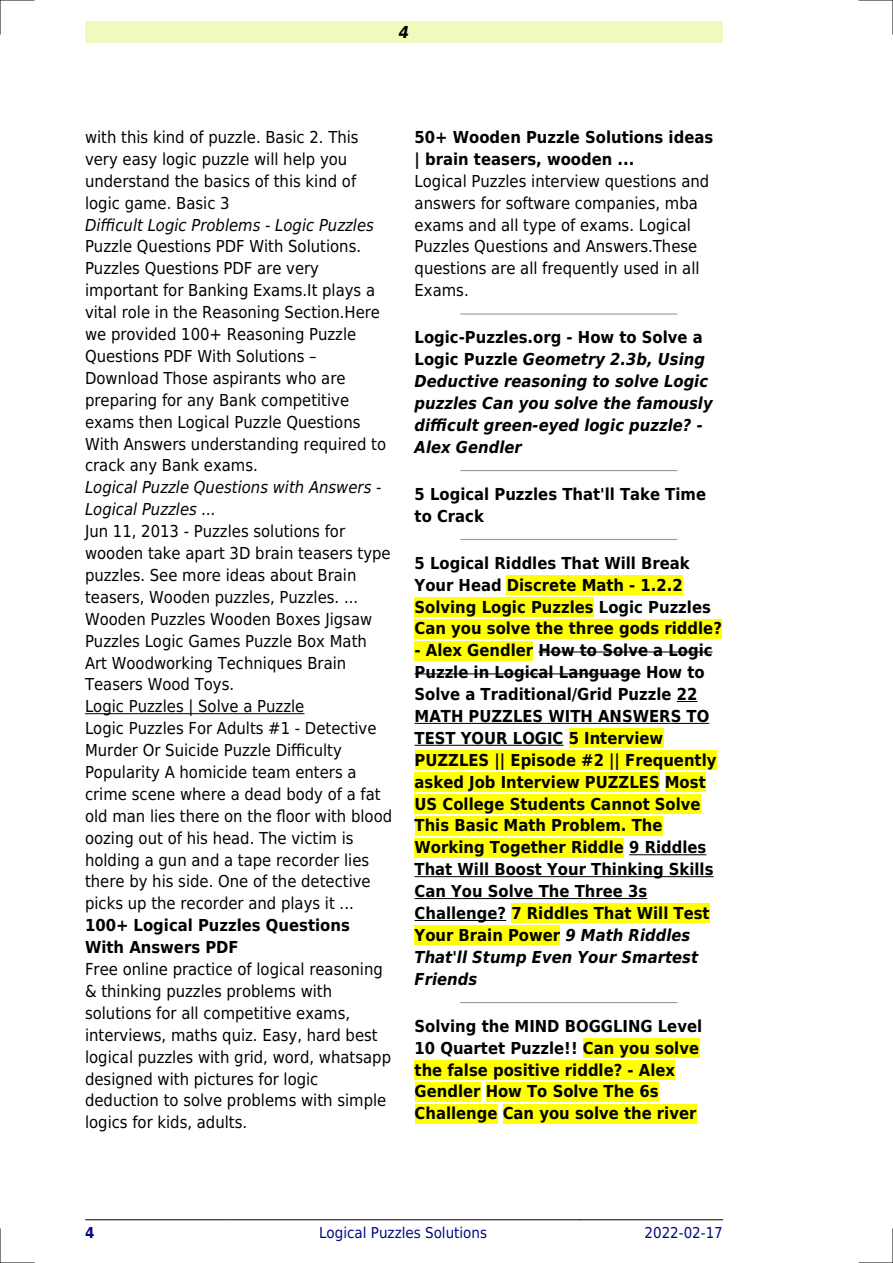
<style>
.page{position:relative;width:893px;height:1263px;background:#fff}
.page>*{position:absolute;margin:0;border:0;box-sizing:border-box;transform-origin:0 0}
.t1{font:16.5px/21.9px "DejaVu Sans Condensed";color:#000}
.t2{font:700 16.5px/21.9px "DejaVu Sans Condensed";color:#000}
.t3{font:italic 700 16.5px/21.9px "DejaVu Sans Condensed";color:#000}
.t4{font:italic 16.5px/21.9px "DejaVu Sans Condensed";color:#000}
.t5{font:15px "DejaVu Sans Condensed";color:#000880}
.t6{font:700 15px "DejaVu Sans Condensed";color:#000880}
.s1{font-style:normal}
.s2{font-style:italic}
</style>
<div class="page">
<div style="left:85px;top:21px;width:638px;height:22px;background:#effbbe"></div>
<hr style="left:85px;top:1219px;width:140px;height:1px;background:#000">
<hr style="left:226px;top:1219px;width:354px;height:1px;background:#000">
<hr style="left:581px;top:1219px;width:142px;height:1px;background:#000">
<hr style="left:85px;top:713px;width:219px;height:1px;background:#000">
<hr style="left:461px;top:313px;width:216px;height:2px;background:#999">
<hr style="left:461px;top:470px;width:216px;height:1px;background:#999">
<hr style="left:461px;top:539px;width:216px;height:1px;background:#999">
<div style="left:507px;top:575px;width:176px;height:19px;background:#ff0"></div>
<div style="left:415px;top:597px;width:179px;height:19px;background:#ff0"></div>
<div style="left:415px;top:619px;width:307px;height:19px;background:#ff0"></div>
<div style="left:415px;top:641px;width:118px;height:19px;background:#ff0"></div>
<hr style="left:538px;top:652px;width:175px;height:1px;background:#000">
<hr style="left:415px;top:673px;width:226px;height:1px;background:#000">
<svg style="left:677px;top:701px;width:20px;height:1px"></svg>
<hr style="left:415px;top:723px;width:294px;height:1px;background:#000">
<hr style="left:415px;top:745px;width:148px;height:1px;background:#000">
<div style="left:569px;top:728px;width:94px;height:20px;background:#ff0"></div>
<div style="left:415px;top:750px;width:301px;height:20px;background:#ff0"></div>
<div style="left:415px;top:772px;width:245px;height:19px;background:#ff0"></div>
<div style="left:665px;top:772px;width:41px;height:19px;background:#ff0"></div>
<div style="left:415px;top:794px;width:286px;height:19px;background:#ff0"></div>
<div style="left:415px;top:816px;width:247px;height:19px;background:#ff0"></div>
<div style="left:415px;top:838px;width:209px;height:19px;background:#ff0"></div>
<hr style="left:629px;top:854px;width:77px;height:1px;background:#000">
<hr style="left:415px;top:876px;width:299px;height:1px;background:#000">
<hr style="left:415px;top:898px;width:232px;height:1px;background:#000">
<hr style="left:415px;top:920px;width:91px;height:1px;background:#000">
<div style="left:511px;top:904px;width:199px;height:19px;background:#ff0"></div>
<div style="left:415px;top:926px;width:145px;height:19px;background:#ff0"></div>
<hr style="left:461px;top:1002px;width:216px;height:1px;background:#999">
<div style="left:583px;top:1038px;width:116px;height:19px;background:#ff0"></div>
<div style="left:415px;top:1060px;width:260px;height:19px;background:#ff0"></div>
<div style="left:415px;top:1082px;width:65px;height:19px;background:#ff0"></div>
<div style="left:486px;top:1082px;width:173px;height:19px;background:#ff0"></div>
<div style="left:415px;top:1104px;width:83px;height:19px;background:#ff0"></div>
<div style="left:503px;top:1104px;width:193px;height:19px;background:#ff0"></div>
<hr style="left:0;top:0;width:34px;height:1px;background:#000">
<hr style="left:859px;top:0;width:34px;height:1px;background:#000">
<hr style="left:0;top:1262px;width:34px;height:1px;background:#000">
<hr style="left:859px;top:1262px;width:34px;height:1px;background:#000">
<hr style="left:0;top:0;width:1px;height:34px;background:#000">
<hr style="left:0;top:1229px;width:1px;height:34px;background:#000">
<hr style="left:892px;top:0;width:1px;height:34px;background:#000">
<hr style="left:892px;top:1229px;width:1px;height:34px;background:#000">
<p class="t3" style="left:399px;top:21px;width:12px">4</p>
<p class="t1" style="left:85px;top:126px;width:275px">with this kind of puzzle. Basic 2. This very easy logic puzzle will help you understand the basics of this kind of logic game. Basic 3</p>
<p class="t4" style="left:85px;top:214px;width:290px">Difficult Logic Problems - Logic Puzzles</p>
<p class="t1" style="left:85px;top:236px;width:303px">Puzzle Questions PDF With Solutions.<br>Puzzles Questions PDF are very important for Banking Exams.It plays a vital role in the Reasoning Section.Here we provided 100+ Reasoning Puzzle Questions PDF With Solutions<br>Download Those aspirants who are preparing for any Bank competitive exams then Logical Puzzle Questions With Answers understanding required to crack any Bank exams.</p>
<p class="t4" style="left:85px;top:477px;width:298px">Logical Puzzle Questions with Answers -<br>Logical Puzzles ...</p>
<p class="t1" style="left:85px;top:520px;width:309px">Jun 11, 2013 - Puzzles solutions for wooden take apart 3D brain teasers type puzzles. See more ideas about Brain teasers, Wooden puzzles, Puzzles. ...<br>Wooden Puzzles Wooden Boxes Jigsaw Puzzles Logic Games Puzzle Box Math Art Woodworking Techniques Brain Teasers Wood Toys.<br>Logic Puzzles | Solve a Puzzle<br>Logic Puzzles For Adults #1 - Detective Murder Or Suicide Puzzle Difficulty Popularity A homicide team enters a crime scene where a dead body of a fat old man lies there on the floor with blood oozing out of his head. The victim is holding a gun and a tape recorder lies there by his side. One of the detective picks up the recorder and plays it ...</p>
<p class="t2" style="left:85px;top:914px;width:266px">100+ Logical Puzzles Questions<br>With Answers PDF</p>
<p class="t1" style="left:85px;top:958px;width:308px">Free online practice of logical reasoning &amp; thinking puzzles problems with solutions for all competitive exams, interviews, maths quiz. Easy, hard best logical puzzles with grid, word, whatsapp designed with pictures for logic deduction to solve problems with simple logics for kids, adults.</p>
<p class="t2" style="left:415px;top:126px;width:300px">50+ Wooden Puzzle Solutions ideas | brain teasers, wooden ...</p>
<p class="t1" style="left:415px;top:170px;width:296px">Logical Puzzles interview questions and answers for software companies, mba exams and all type of exams. Logical Puzzles Questions and Answers.These questions are all frequently used in all Exams.</p>
<p class="t3" style="left:415px;top:327px;width:300px"><span class="s1">Logic-Puzzles.org - How to Solve a<br>Logic Puzzle</span> Geometry 2.3b, Using<br>Deductive reasoning to solve Logic puzzles Can you solve the famously difficult green-eyed logic puzzle? -<br>Alex Gendler</p>
<p class="t2" style="left:415px;top:483px;width:293px">5 Logical Puzzles That'll Take Time to Crack</p>
<p class="t2" style="left:415px;top:552px;width:309px">5 Logical Riddles That Will Break Your Head Discrete Math - 1.2.2<br>Solving Logic Puzzles Logic Puzzles Can you solve the three gods riddle?</p>
<p class="t2" style="left:415px;top:640px;width:303px">- Alex Gendler How to Solve a Logic<br>Puzzle in Logical Language How to<br>Solve a Traditional/Grid Puzzle 22<br>MATH PUZZLES WITH ANSWERS TO<br>TEST YOUR LOGIC 5 Interview<br>PUZZLES || Episode #2 || Frequently asked Job Interview PUZZLES Most<br>US College Students Cannot Solve<br>This Basic Math Problem. The<br>Working Together Riddle 9 Riddles<br>That Will Boost Your Thinking Skills<br>Can You Solve The Three 3s<br>Challenge? 7 Riddles That Will Test<br>Your Brain Power <span class="s2">9 Math Riddles<br>That'll Stump Even Your Smartest<br>Friends</span></p>
<p class="t2" style="left:415px;top:1015px;width:289px">Solving the MIND BOGGLING Level<br>10 Quartet Puzzle!! Can you solve the false positive riddle? - Alex<br>Gendler How To Solve The 6s<br>Challenge Can you solve the river</p>
<p class="t6" style="left:85px;top:1224px;width:11px">4</p>
<p class="t5" style="left:319px;top:1224px;width:170px">Logical Puzzles Solutions</p>
<p class="t5" style="left:644px;top:1224px;width:80px">2022-02-17</p>
</div>
